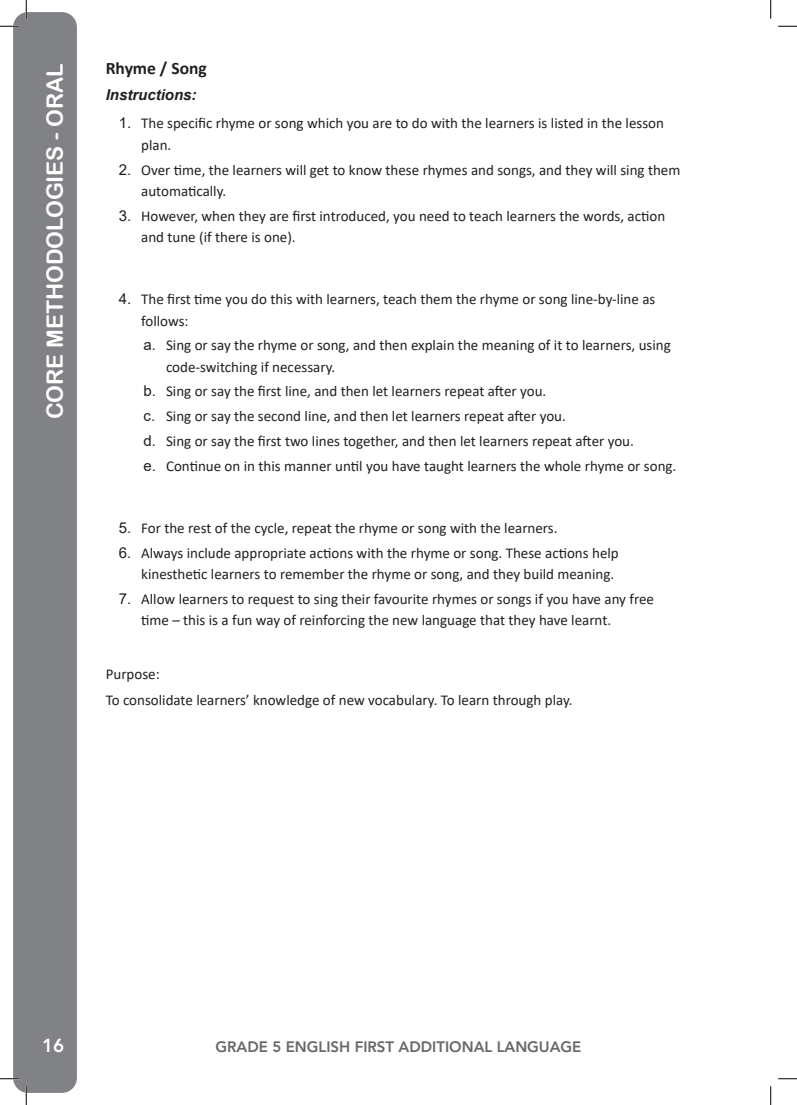
<style>
.page{position:relative;width:797px;height:1105px;background:#fff}
.page>*{position:absolute;margin:0;border:0;box-sizing:border-box;transform-origin:0 0}
.t1{font:22.5px "Arial Rounded MT Bold";color:#fff}
.t2{font:800 18.75px "Avenir LT Std";color:#fff}
.Heading_3_wrd_5{font:700 17.5px "Calibri";color:#231f20}
.Normal_wrd_8{font:15px/21.2px "Calibri";color:#231f20}
.t3{font:800 15px "Avenir LT Std";color:#686766}
.Normal_wrd_8-2{font:italic 700 15px "Arial";color:#231f20}
.s1{font-family:"Arial"}
</style>
<div class="page">
<div style="left:13px;top:12px;width:64px;height:1081px;background:#808285;border-radius:15px"></div>
<svg style="left:0;top:25px;width:19px;height:2px"></svg>
<svg style="left:778px;top:25px;width:19px;height:2px"></svg>
<svg style="left:0;top:1078px;width:19px;height:1px"></svg>
<svg style="left:778px;top:1078px;width:19px;height:1px"></svg>
<svg style="left:25px;top:0;width:2px;height:19px"></svg>
<svg style="left:25px;top:1086px;width:2px;height:19px"></svg>
<svg style="left:770px;top:0;width:1px;height:19px"></svg>
<svg style="left:770px;top:1086px;width:1px;height:19px"></svg>
<p class="t1" style="left:42px;top:419px;width:358px;rotate:-90deg">CORE METHODOLOGIES - ORAL</p>
<p class="Heading_3_wrd_5" style="left:106px;top:56px;width:103px">Rhyme / Song</p>
<p class="Normal_wrd_8-2" style="left:106px;top:85px;width:92px">Instructions:</p>
<p class="Normal_wrd_8" style="left:141px;top:112px;width:524px;text-indent:-22px"><span class="s1">1.</span> The specific rhyme or song which you are to do with the learners is listed in the lesson plan.</p>
<p class="Normal_wrd_8" style="left:141px;top:159px;width:540px;text-indent:-22px"><span class="s1">2.</span> Over time, the learners will get to know these rhymes and songs, and they will sing them automatically.</p>
<p class="Normal_wrd_8" style="left:141px;top:205px;width:525px;text-indent:-22px"><span class="s1">3.</span> However, when they are first introduced, you need to teach learners the words, action and tune (if there is one).</p>
<p class="Normal_wrd_8" style="left:141px;top:288px;width:516px;text-indent:-22px"><span class="s1">4.</span> The first time you do this with learners, teach them the rhyme or song line-by-line as follows:</p>
<p class="Normal_wrd_8" style="left:166px;top:334px;width:506px;text-indent:-22px"><span class="s1">a.</span> Sing or say the rhyme or song, and then explain the meaning of it to learners, using code-switching if necessary.</p>
<p class="Normal_wrd_8" style="left:143px;top:380px;width:404px"><span class="s1">b.</span> Sing or say the first line, and then let learners repeat after you.</p>
<p class="Normal_wrd_8" style="left:143px;top:405px;width:424px"><span class="s1">c.</span> Sing or say the second line, and then let learners repeat after you.</p>
<p class="Normal_wrd_8" style="left:143px;top:430px;width:492px"><span class="s1">d.</span> Sing or say the first two lines together, and then let learners repeat after you.</p>
<p class="Normal_wrd_8" style="left:143px;top:455px;width:534px"><span class="s1">e.</span> Continue on in this manner until you have taught learners the whole rhyme or song.</p>
<p class="Normal_wrd_8" style="left:119px;top:517px;width:440px"><span class="s1">5.</span> For the rest of the cycle, repeat the rhyme or song with the learners.</p>
<p class="Normal_wrd_8" style="left:141px;top:542px;width:479px;text-indent:-22px"><span class="s1">6.</span> Always include appropriate actions with the rhyme or song. These actions help kinesthetic learners to remember the rhyme or song, and they build meaning.</p>
<p class="Normal_wrd_8" style="left:141px;top:588px;width:514px;text-indent:-22px"><span class="s1">7.</span> Allow learners to request to sing their favourite rhymes or songs if you have any free time – this is a fun way of reinforcing the new language that they have learnt.</p>
<p class="Normal_wrd_8" style="left:106px;top:663px;width:56px">Purpose:</p>
<p class="Normal_wrd_8" style="left:106px;top:689px;width:468px">To consolidate learners’ knowledge of new vocabulary. To learn through play.</p>
<p class="t2" style="left:42px;top:1034px;width:24px">16</p>
<p class="t3" style="left:215px;top:1038px;width:367px">GRADE 5 ENGLISH FIRST ADDITIONAL LANGUAGE</p>
</div>
